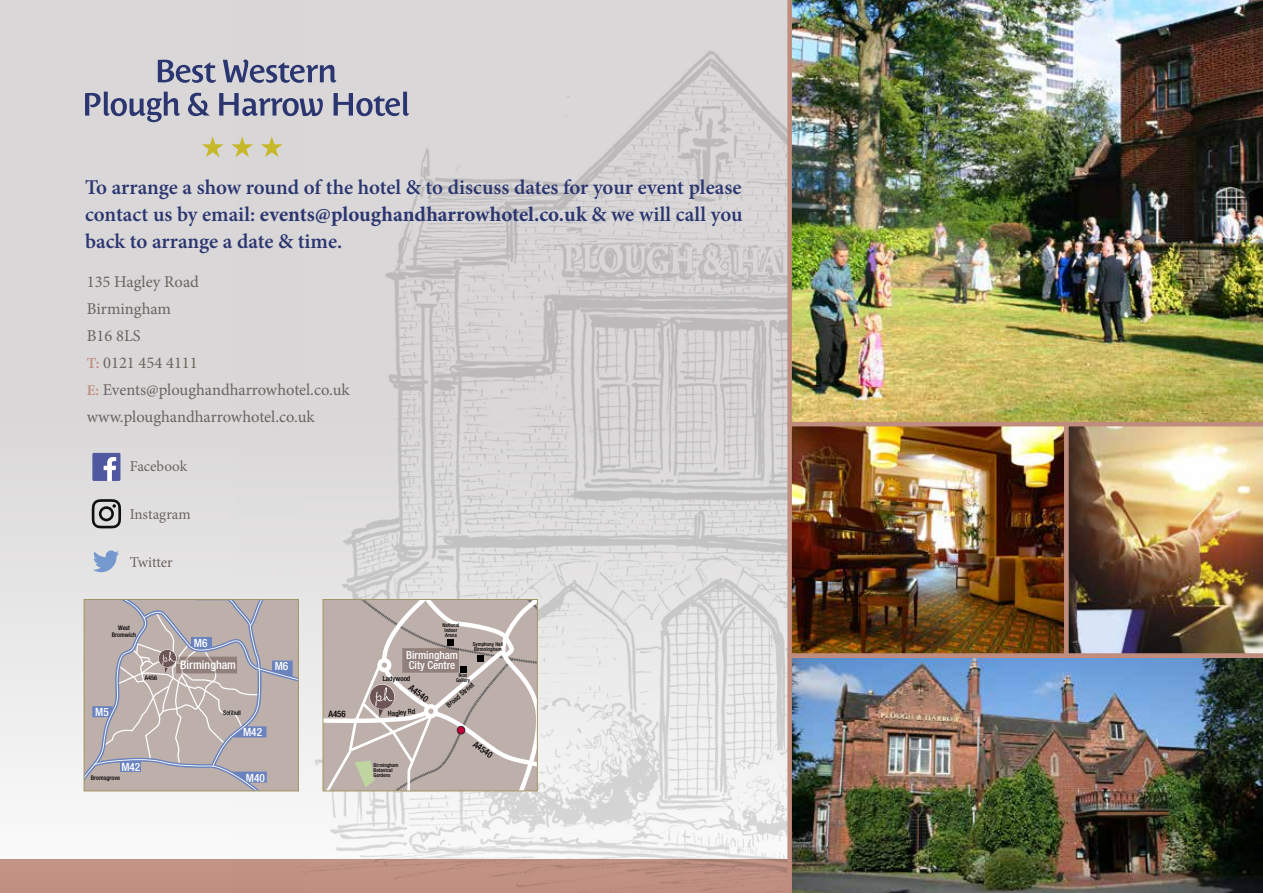
<style>
.page{position:relative;width:1263px;height:893px;background:#fff}
.page>*{position:absolute;margin:0;border:0;box-sizing:border-box;transform-origin:0 0}
.t1{font:600 21px/27px "Minion Pro";color:#2b356f;text-align:justify}
.t2{font:16.5px/27px "Minion Pro";color:#6b645f}
.t3{font:15px "Minion Pro";letter-spacing:-.005em;color:#6b645f}
.t4{font:500 condensed 11.85px "Helvetica Neue LT Std";color:#fff}
.t5{font:500 condensed 11.4px "Helvetica Neue LT Std";color:#fff}
.t6{font:500 condensed 11.1px/10.1px "Helvetica Neue LT Std";color:#fff}
.t7{font:500 condensed 8.85px "Helvetica Neue LT Std";color:#000}
.t8{font:500 condensed 7.05px "Helvetica Neue LT Std";color:#000}
.t9{font:500 condensed 6.3px/7.5px "Helvetica Neue LT Std";color:#000;text-align:center}
.t10{font:500 condensed 5.25px/4.9px "Helvetica Neue LT Std";color:#000}
.s1{font-weight:700}
.s2{font-weight:600;font-size:15px;color:#c08c7d}
</style>
<div class="page">
<svg style="left:0;top:0;width:236px;height:893px;background:#dedada"></svg>
<img style="left:236px;top:0;width:551px;height:893px">
<svg style="left:323px;top:600px;width:214px;height:190px;background:#bfb3ae"></svg>
<svg style="left:85px;top:600px;width:213px;height:190px;background:#b7adae"></svg>
<svg style="left:92px;top:453px;width:28px;height:28px"></svg>
<svg style="left:92px;top:499px;width:29px;height:29px"></svg>
<svg style="left:93px;top:550px;width:26px;height:22px"></svg>
<img style="left:792px;top:427px;width:272px;height:226px">
<img style="left:787px;top:0;width:476px;height:422px">
<div style="left:787px;top:422px;width:282px;height:236px;border:4px solid #c08c7d"></div>
<img style="left:1064px;top:422px;width:199px;height:231px">
<img style="left:787px;top:653px;width:476px;height:240px">
<svg style="left:202px;top:136px;width:81px;height:21px;background:#d3cea9"></svg>
<svg style="left:158px;top:60px;width:58px;height:23px"></svg>
<svg style="left:223px;top:60px;width:113px;height:23px;background:#9699af"></svg>
<svg style="left:85px;top:92px;width:95px;height:30px;background:#9ea0b4"></svg>
<svg style="left:188px;top:93px;width:22px;height:23px"></svg>
<svg style="left:219px;top:93px;width:104px;height:23px;background:#9698af"></svg>
<svg style="left:334px;top:92px;width:75px;height:24px;background:#9598af"></svg>
<p class="t1" style="left:85px;top:174px;width:659px">To arrange a show round of the hotel &amp; to discuss dates for your event please contact us by email: <span class="s1">events@ploughandharrowhotel.co.uk</span> &amp; we will call you back to arrange a date &amp; time.</p>
<p class="t2" style="left:87px;top:268px;width:264px">135 Hagley Road<br>Birmingham<br>B16 8LS<br><span class="s2">T:</span> 0121 454 4111<br><span class="s2">E:</span> Events@ploughandharrowhotel.co.uk www.ploughandharrowhotel.co.uk</p>
<p class="t3" style="left:130px;top:457px;width:59px">Facebook</p>
<p class="t3" style="left:130px;top:505px;width:62px">Instagram</p>
<p class="t3" style="left:130px;top:553px;width:45px">Twitter</p>
<p class="t9" style="left:112px;top:624px;width:26px">West<br>Bromwich</p>
<p class="t5" style="left:95px;top:705px;width:15px">M5</p>
<p class="t9" style="left:145px;top:674px;width:14px">A456</p>
<p class="t5" style="left:121px;top:760px;width:21px">M42</p>
<p class="t9" style="left:91px;top:774px;width:31px">Bromsgrove</p>
<p class="t5" style="left:194px;top:636px;width:15px">M6</p>
<p class="t4" style="left:180px;top:657px;width:57px">Birmingham</p>
<p class="t5" style="left:275px;top:659px;width:15px">M6</p>
<p class="t9" style="left:223px;top:708px;width:19px">Solihull</p>
<p class="t5" style="left:243px;top:725px;width:21px">M42</p>
<p class="t5" style="left:246px;top:771px;width:21px">M40</p>
<p class="t7" style="left:328px;top:709px;width:19px">A456</p>
<p class="t10" style="left:443px;top:623px;width:18px;text-align:center">National<br>Indoor<br>Arena</p>
<p class="t6" style="left:406px;top:650px;width:53px">Birmingham<br>City Centre</p>
<p class="t10" style="left:473px;top:641px;width:32px">Symphony Hall<br>Birmningham</p>
<p class="t8" style="left:383px;top:674px;width:29px">Ladywood</p>
<p class="t8" style="left:388px;top:710px;width:29px;rotate:-5deg">Hagley Rd</p>
<p class="t7" style="left:413px;top:682px;width:23px;rotate:37deg">A4540</p>
<p class="t10" style="left:374px;top:762px;width:26px">Birmingham<br>Botanical<br>Gardens</p>
<p class="t10" style="left:456px;top:673px;width:16px;text-align:center">Ikon<br>Gallery</p>
<p class="t8" style="left:444px;top:702px;width:36px;rotate:-40deg">Broad Street</p>
<p class="t7" style="left:477px;top:739px;width:23px;rotate:35deg">A4540</p>
</div>
